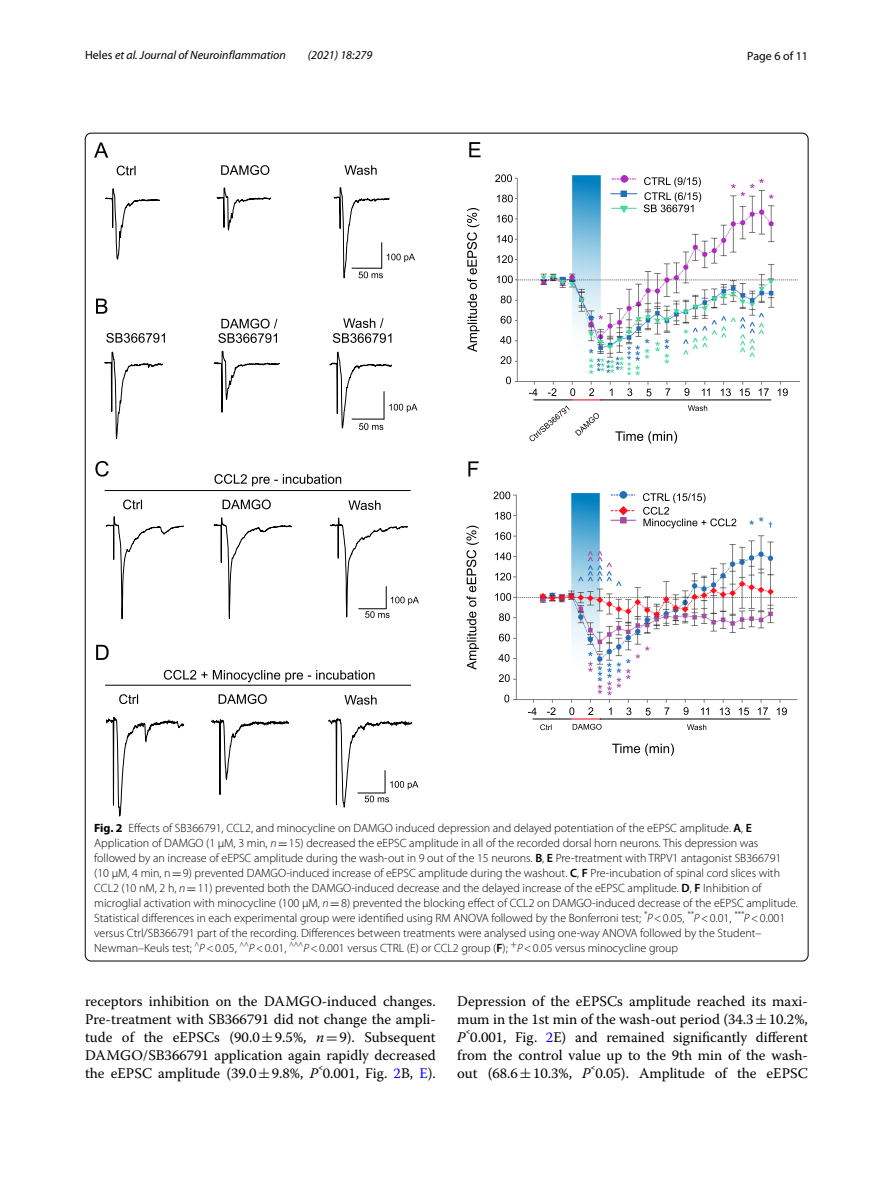
<style>
.page{position:relative;width:893px;height:1187px;background:#fff}
.page>*{position:absolute;margin:0;border:0;box-sizing:border-box;transform-origin:0 0}
.t1{font:14.7px/18px "Warnock Pro";color:#000;text-align:justify}
.t2{font:300 12px/15px "Myriad Pro";color:#000}
.t3{font:italic 12px "Myriad Pro";color:#000}
.t4{font:12px "Myriad Pro";color:#000}
.s1{font-style:normal}
.s2{font-weight:700}
.s3{font-weight:600}
.s4{font-style:italic}
.s5{font-family:"MTSY";font-weight:400}
.s6{font-family:"MTSY"}
.s7{font-family:"Code 2000"}
.s8{color:#00f}
</style>
<div class="page">
<img style="left:515px;top:175px;width:284px;height:210px">
<img style="left:513px;top:493px;width:285px;height:210px">
<hr style="left:105px;top:490px;width:306px;height:1px;background:#000">
<svg style="left:99px;top:333px;width:293px;height:388px"></svg>
<hr style="left:352px;top:419px;width:32px;height:1px;background:#000">
<svg style="left:106px;top:505px;width:306px;height:311px"></svg>
<hr style="left:105px;top:684px;width:306px;height:1px;background:#000">
<svg style="left:105px;top:187px;width:310px;height:92px"></svg>
<svg style="left:117px;top:166px;width:19px;height:9px"></svg>
<svg style="left:221px;top:165px;width:48px;height:10px"></svg>
<svg style="left:344px;top:165px;width:33px;height:10px"></svg>
<svg style="left:358px;top:586px;width:61px;height:32px"></svg>
<svg style="left:123px;top:499px;width:19px;height:10px"></svg>
<svg style="left:223px;top:499px;width:48px;height:10px"></svg>
<svg style="left:348px;top:500px;width:33px;height:10px"></svg>
<svg style="left:214px;top:474px;width:127px;height:12px"></svg>
<svg style="left:359px;top:391px;width:58px;height:39px"></svg>
<svg style="left:106px;top:333px;width:59px;height:10px"></svg>
<svg style="left:94px;top:142px;width:14px;height:16px"></svg>
<svg style="left:96px;top:644px;width:13px;height:16px"></svg>
<svg style="left:468px;top:461px;width:11px;height:15px"></svg>
<svg style="left:96px;top:298px;width:11px;height:16px"></svg>
<svg style="left:95px;top:461px;width:14px;height:15px"></svg>
<svg style="left:504px;top:694px;width:5px;height:8px"></svg>
<svg style="left:499px;top:674px;width:11px;height:8px"></svg>
<svg style="left:498px;top:654px;width:11px;height:7px"></svg>
<svg style="left:499px;top:633px;width:11px;height:8px"></svg>
<svg style="left:499px;top:613px;width:11px;height:8px"></svg>
<svg style="left:495px;top:593px;width:16px;height:7px"></svg>
<svg style="left:495px;top:572px;width:16px;height:8px"></svg>
<svg style="left:495px;top:552px;width:16px;height:8px"></svg>
<svg style="left:495px;top:532px;width:16px;height:8px"></svg>
<svg style="left:495px;top:512px;width:16px;height:7px"></svg>
<svg style="left:493px;top:491px;width:17px;height:8px"></svg>
<svg style="left:506px;top:376px;width:5px;height:8px"></svg>
<svg style="left:500px;top:356px;width:11px;height:8px"></svg>
<svg style="left:500px;top:336px;width:11px;height:8px"></svg>
<svg style="left:501px;top:316px;width:10px;height:7px"></svg>
<svg style="left:501px;top:295px;width:10px;height:8px"></svg>
<svg style="left:497px;top:275px;width:16px;height:8px"></svg>
<svg style="left:497px;top:255px;width:16px;height:8px"></svg>
<svg style="left:497px;top:235px;width:16px;height:8px"></svg>
<svg style="left:497px;top:215px;width:16px;height:7px"></svg>
<svg style="left:497px;top:195px;width:16px;height:7px"></svg>
<svg style="left:495px;top:174px;width:17px;height:8px"></svg>
<svg style="left:467px;top:208px;width:12px;height:144px"></svg>
<svg style="left:684px;top:388px;width:5px;height:8px"></svg>
<svg style="left:702px;top:388px;width:8px;height:8px"></svg>
<svg style="left:721px;top:388px;width:29px;height:8px"></svg>
<svg style="left:759px;top:388px;width:10px;height:8px"></svg>
<svg style="left:778px;top:388px;width:10px;height:8px"></svg>
<hr style="left:601px;top:399px;width:170px;height:1px;background:#000">
<svg style="left:688px;top:405px;width:19px;height:6px"></svg>
<svg style="left:529px;top:388px;width:148px;height:55px"></svg>
<svg style="left:469px;top:142px;width:12px;height:15px"></svg>
<svg style="left:547px;top:707px;width:8px;height:8px"></svg>
<svg style="left:626px;top:707px;width:5px;height:8px"></svg>
<svg style="left:646px;top:707px;width:5px;height:8px"></svg>
<svg style="left:664px;top:707px;width:5px;height:8px"></svg>
<svg style="left:684px;top:707px;width:4px;height:7px"></svg>
<svg style="left:701px;top:707px;width:8px;height:8px"></svg>
<svg style="left:720px;top:707px;width:29px;height:8px"></svg>
<svg style="left:758px;top:707px;width:10px;height:8px"></svg>
<svg style="left:777px;top:707px;width:10px;height:8px"></svg>
<svg style="left:528px;top:707px;width:9px;height:8px"></svg>
<hr style="left:533px;top:718px;width:38px;height:1px;background:#000">
<hr style="left:600px;top:718px;width:170px;height:1px;background:#000">
<svg style="left:569px;top:707px;width:43px;height:22px"></svg>
<svg style="left:540px;top:724px;width:12px;height:6px"></svg>
<svg style="left:687px;top:724px;width:19px;height:6px"></svg>
<svg style="left:612px;top:743px;width:62px;height:12px"></svg>
<svg style="left:611px;top:494px;width:25px;height:1px"></svg>
<div style="left:620px;top:491px;width:7px;height:7px;background:#246eb9;border-radius:50%"></div>
<div style="left:620px;top:491px;width:7px;height:7px;border:1px solid #246eb9;border-radius:50%"></div>
<svg style="left:643px;top:493px;width:93px;height:35px"></svg>
<svg style="left:611px;top:506px;width:25px;height:17px"></svg>
<svg style="left:119px;top:694px;width:19px;height:10px"></svg>
<svg style="left:219px;top:694px;width:48px;height:10px"></svg>
<svg style="left:344px;top:695px;width:33px;height:9px"></svg>
<svg style="left:164px;top:670px;width:210px;height:12px"></svg>
<svg style="left:358px;top:770px;width:60px;height:32px"></svg>
<svg style="left:466px;top:525px;width:13px;height:144px"></svg>
<svg style="left:218px;top:319px;width:59px;height:24px"></svg>
<svg style="left:612px;top:179px;width:25px;height:1px"></svg>
<div style="left:621px;top:175px;width:7px;height:7px;background:#af2bbf;border-radius:50%"></div>
<div style="left:621px;top:175px;width:7px;height:7px;border:1px solid #af2bbf;border-radius:50%"></div>
<svg style="left:644px;top:177px;width:57px;height:35px"></svg>
<svg style="left:612px;top:206px;width:24px;height:7px"></svg>
<svg style="left:611px;top:191px;width:26px;height:6px"></svg>
<svg style="left:333px;top:318px;width:58px;height:25px"></svg>
<p class="t3" style="left:85px;top:48px;width:202px"><span class="s1">Heles</span> et al. Journal of Neuroinflammation</p>
<p class="t3" style="left:308px;top:48px;width:66px">(2021) 18:279</p>
<p class="t4" style="left:747px;top:48px;width:62px">Page 6 of 11</p>
<p class="t2" style="left:94px;top:820px;width:705px"><span class="s2">Fig. 2</span> Effects of SB366791, CCL2, and minocycline on DAMGO induced depression and delayed potentiation of the eEPSC amplitude. <span class="s3">A</span>, <span class="s3">E </span>Application of DAMGO (1 µM, 3 min, <span class="s4">n</span><span class="s5">=</span>15) decreased the eEPSC amplitude in all of the recorded dorsal horn neurons. This depression was followed by an increase of eEPSC amplitude during the wash-out in 9 out of the 15 neurons. <span class="s3">B</span>, <span class="s3">E</span> Pre-treatment with TRPV1 antagonist SB366791 (10 µM, 4 min, n<span class="s5">=</span>9) prevented DAMGO-induced increase of eEPSC amplitude during the washout. <span class="s3">C</span>, <span class="s3">F</span> Pre-incubation of spinal cord slices with CCL2 (10 nM, 2 h, <span class="s4">n</span><span class="s5">=</span>11) prevented both the DAMGO-induced decrease and the delayed increase of the eEPSC amplitude. <span class="s3">D</span>, <span class="s3">F</span> Inhibition of microglial activation with minocycline (100 µM, <span class="s4">n</span><span class="s5">=</span>8) prevented the blocking effect of CCL2 on DAMGO-induced decrease of the eEPSC amplitude.<br>Statistical differences in each experimental group were identified using RM ANOVA followed by the Bonferroni test; <sup>*</sup><span class="s4">P</span>&lt;0.05, <sup>**</sup><span class="s4">P</span>&lt;0.01, <sup>***</sup><span class="s4">P</span>&lt;0.001 versus Ctrl/SB366791 part of the recording. Differences between treatments were analysed using one-way ANOVA followed by the Student– Newman–Keuls test; <sup>˄</sup><span class="s4">P</span>&lt;0.05, <sup>˄˄</sup><span class="s4">P</span>&lt;0.01, <sup>˄˄˄</sup><span class="s4">P</span>&lt;0.001 versus CTRL (E) or CCL2 group (<span class="s3">F</span>); <sup>+</sup><span class="s4">P</span>&lt;0.05 versus minocycline group</p>
<p class="t1" style="left:85px;top:991px;width:352px">receptors inhibition on the DAMGO-induced changes.<br>Pre-treatment with SB366791 did not change the ampli&shy;tude of the eEPSCs (90.0<span class="s6">±</span>9.5%, <span class="s4">n</span><span class="s6">=</span>9). Subsequent DAMGO/SB366791 application again rapidly decreased the eEPSC amplitude (39.0<span class="s6">±</span>9.8%, <span class="s4">P</span><span class="s7">˂</span>0.001, Fig. <span class="s8">2</span>B, <span class="s8">E</span>).</p>
<p class="t1" style="left:457px;top:991px;width:352px">Depression of the eEPSCs amplitude reached its maxi&shy;mum in the 1st min of the wash-out period (34.3<span class="s6">±</span>10.2%, <span class="s4">P</span><span class="s7">˂</span>0.001, Fig. <span class="s8">2</span>E) and remained significantly different from the control value up to the 9th min of the wash&shy;out (68.6<span class="s6">±</span>10.3%, <span class="s4">P</span><span class="s7">˂</span>0.05). Amplitude of the eEPSC</p>
</div>
